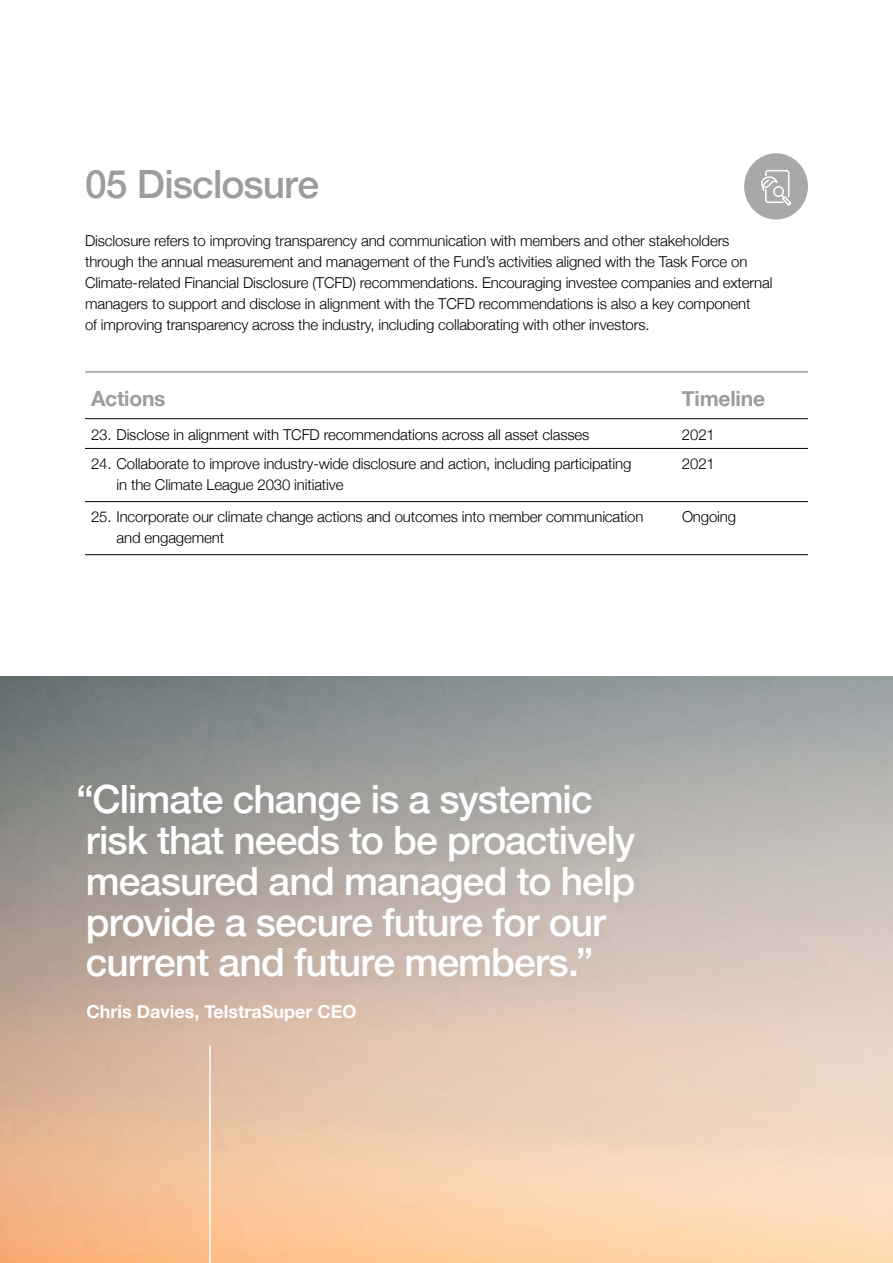
<style>
.page{position:relative;width:893px;height:1263px;background:#fff}
.page>*{position:absolute;margin:0;border:0;box-sizing:border-box;transform-origin:0 0}
.t1{font:500 39px/40.8px "Helvetica Neue";letter-spacing:-.025em;color:#fff}
.t2{font:500 39px "Helvetica Neue";letter-spacing:-.025em;color:#9c9d9f}
.t3{font:700 21px "Helvetica Neue";letter-spacing:-.01em;color:#9c9d9f}
.t4{font:700 18px "Helvetica Neue";color:#fff}
.t5{font:300 15px/21px "Helvetica Neue";letter-spacing:-.01em;color:#000}
</style>
<div class="page">
<img style="left:0;top:677px;width:893px;height:586px">
<div style="left:71px;top:777px;width:583px;height:219px;background:#000;opacity:.05"></div>
<hr style="left:209px;top:1046px;width:2px;height:217px;background:#fff">
<hr style="left:85px;top:418px;width:591px;height:1px;background:#000">
<hr style="left:676px;top:418px;width:132px;height:1px;background:#000">
<hr style="left:85px;top:448px;width:591px;height:1px;background:#000">
<hr style="left:676px;top:448px;width:132px;height:1px;background:#000">
<hr style="left:85px;top:501px;width:591px;height:1px;background:#000">
<hr style="left:676px;top:501px;width:132px;height:1px;background:#000">
<hr style="left:85px;top:554px;width:591px;height:1px;background:#000">
<hr style="left:676px;top:554px;width:132px;height:1px;background:#000">
<hr style="left:85px;top:371px;width:591px;height:2px;background:#9c9d9f">
<hr style="left:676px;top:371px;width:132px;height:2px;background:#9c9d9f">
<div style="left:744px;top:153px;width:64px;height:66px;background:#a7a8aa;border-radius:50%"></div>
<svg style="left:761px;top:170px;width:31px;height:36px"></svg>
<h1 class="t2" style="left:85px;top:153px;width:235px">05 Disclosure</h1>
<p class="t5" style="left:85px;top:229px;width:689px">Disclosure refers to improving transparency and communication with members and other stakeholders through the annual measurement and management of the Fund’s activities aligned with the Task Force on Climate-related Financial Disclosure (TCFD) recommendations. Encouraging investee companies and external managers to support and disclose in alignment with the TCFD recommendations is also a key component<br>of improving transparency across the industry, including collaborating with other investors.</p>
<h2 class="t3" style="left:91px;top:382px;width:76px">Actions</h2>
<h2 class="t3" style="left:682px;top:382px;width:85px">Timeline</h2>
<p class="t5" style="left:91px;top:423px;width:500px">23. Disclose in alignment with TCFD recommendations across all asset classes</p>
<p class="t5" style="left:682px;top:423px;width:34px">2021</p>
<p class="t5" style="left:117px;top:452px;width:516px;text-indent:-26px">24. Collaborate to improve industry-wide disclosure and action, including participating in the Climate League 2030 initiative</p>
<p class="t5" style="left:682px;top:452px;width:34px">2021</p>
<p class="t5" style="left:117px;top:505px;width:528px;text-indent:-26px">25. Incorporate our climate change actions and outcomes into member communication and engagement</p>
<p class="t5" style="left:682px;top:505px;width:56px">Ongoing</p>
<h1 class="t1" style="left:76px;top:776px;width:561px">“Climate change is a systemic risk that needs to be proactively measured and managed to help provide a secure future for our current and future members.”</h1>
<p class="t4" style="left:87px;top:997px;width:272px">Chris Davies, TelstraSuper CEO</p>
</div>
